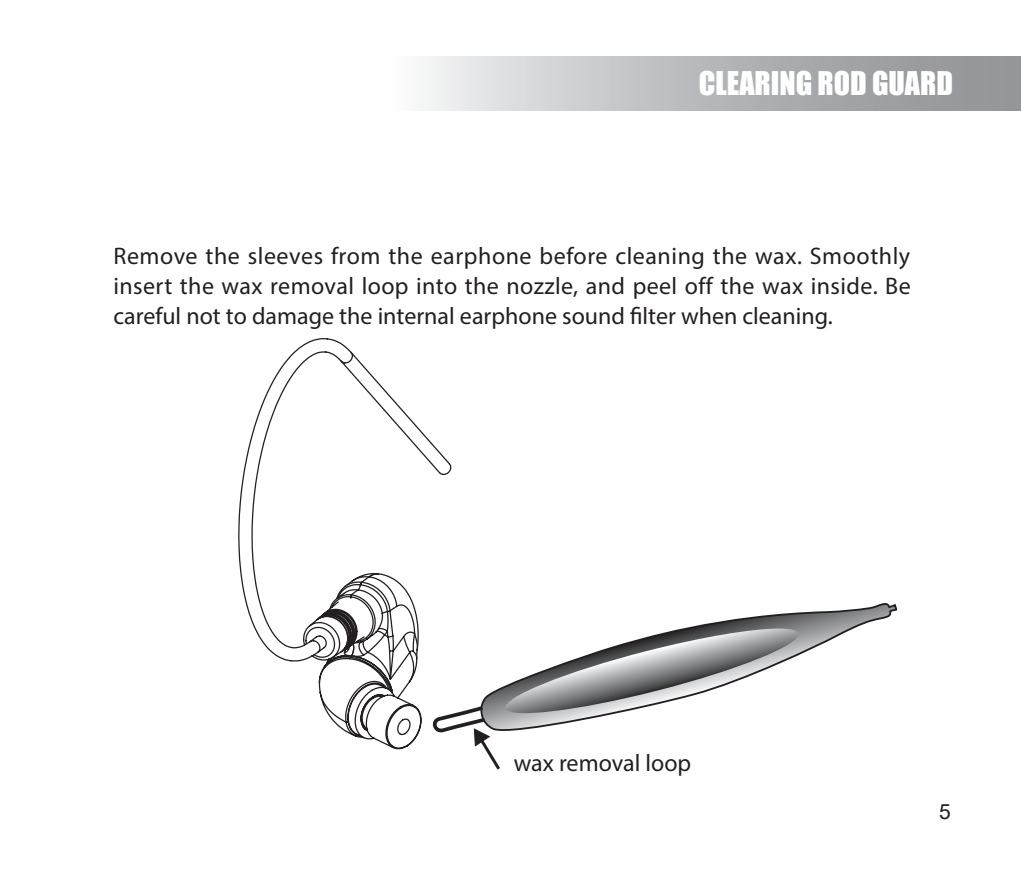
<style>
.page{position:relative;width:1021px;height:893px;background:#fff}
.page>*{position:absolute;margin:0;border:0;box-sizing:border-box;transform-origin:0 0}
.t1{font:30px "Impact";color:#fff}
.t2{font:24px/30px "Myriad Pro";color:#231f20;text-align:justify}
.t3{font:21px "Arial";color:#231f20}
</style>
<div class="page">
<div style="left:395px;top:56px;width:625px;height:55px;background:linear-gradient(to right,#f0f1f2,#88898e)"></div>
<svg style="left:680px;top:603px;width:217px;height:51px"></svg>
<svg style="left:452px;top:629px;width:349px;height:141px"></svg>
<svg style="left:318px;top:427px;width:134px;height:323px"></svg>
<svg style="left:238px;top:338px;width:180px;height:327px"></svg>
<p class="t1" style="left:699px;top:60px;width:255px">CLEARING ROD GUARD</p>
<p class="t2" style="left:113px;top:240px;width:798px">Remove the sleeves from the earphone before cleaning the wax. Smoothly insert the wax removal loop into the nozzle, and peel off the wax inside. Be careful not to damage the internal earphone sound filter when cleaning.</p>
<p class="t2" style="left:513px;top:748px;width:179px">wax removal loop</p>
<p class="t3" style="left:939px;top:797px;width:13px">5</p>
</div>
